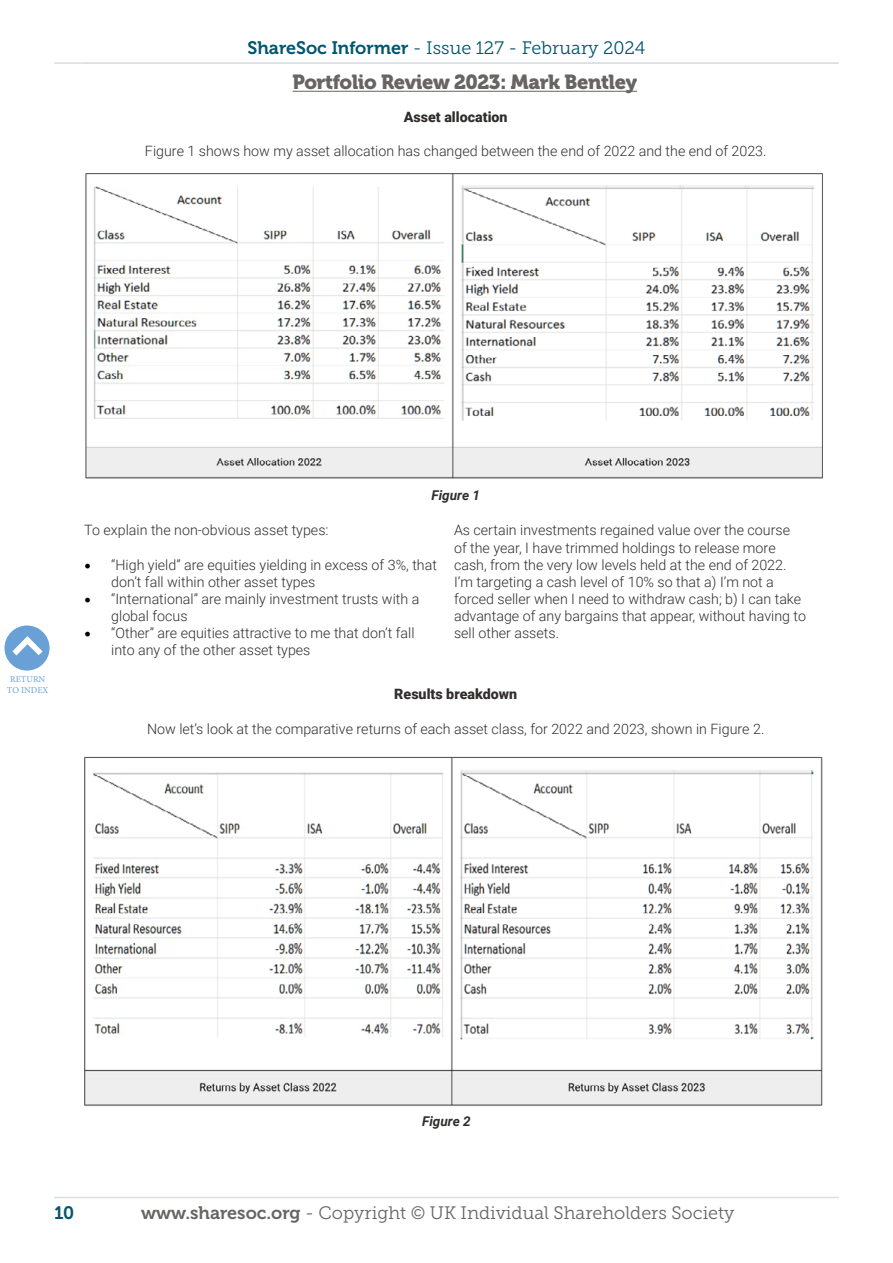
<style>
.page{position:relative;width:893px;height:1263px;background:#fff}
.page>*{position:absolute;margin:0;border:0;box-sizing:border-box;transform-origin:0 0}
.t1{font:20.25px "Museo 900";letter-spacing:-.02em;color:#686464}
.t2{font:18px "Museo Slab 300";color:#686464}
.t3{font:18px "Museo Slab 300";color:#00566e}
.t4{font:18px "Museo 700";color:#00566e}
.t5{font:300 14.25px/17.1px "Roboto";color:#312d2d}
.t6{font:900 14.25px "Roboto";color:#312d2d}
.t7{font:italic 700 13.5px "Roboto";color:#312d2d}
.t8{font:9px/11.2px "Minion Pro";color:#69a1d6;text-align:center}
.s1{font-family:"Museo 700"}
.s2{font-family:"Minion Pro";font-weight:400;font-size:18px;color:#000}
</style>
<div class="page">
<hr style="left:54px;top:62px;width:785px;height:2px;background:#dbe0e3">
<hr style="left:54px;top:1197px;width:785px;height:1px;background:#dbe0e3">
<div style="left:4px;top:625px;width:46px;height:45px;background:#69a1d6;border-radius:50%"></div>
<svg style="left:12px;top:636px;width:31px;height:19px"></svg>
<hr style="left:293px;top:91px;width:344px;height:1px;background:#686464">
<img style="left:85px;top:173px;width:738px;height:306px">
<img style="left:84px;top:756px;width:739px;height:350px">
<p class="t3" style="left:248px;top:38px;width:399px"><span class="s1">ShareSoc Informer</span> - Issue 127 - February 2024</p>
<h1 class="t1" style="left:293px;top:71px;width:346px">Portfolio Review 2023: Mark Bentley</h1>
<p class="t6" style="left:404px;top:107px;width:105px">Asset allocation</p>
<p class="t5" style="left:145px;top:142px;width:623px">Figure 1 shows how my asset allocation has changed between the end of 2022 and the end of 2023.</p>
<p class="t7" style="left:431px;top:486px;width:50px">Figure 1</p>
<p class="t8" style="left:7px;top:673px;width:43px">RETURN<br>TO INDEX</p>
<p class="t5" style="left:84px;top:521px;width:246px">To explain the non-obvious asset types:</p>
<p class="t5" style="left:111px;top:555px;width:327px;text-indent:-27px"><span class="s2">•</span> “High yield” are equities yielding in excess of 3%, that don’t fall within other asset types</p>
<p class="t5" style="left:111px;top:590px;width:310px;text-indent:-27px"><span class="s2">•</span> “International” are mainly investment trusts with a global focus</p>
<p class="t5" style="left:111px;top:624px;width:305px;text-indent:-27px"><span class="s2">•</span> “Other” are equities attractive to me that don’t fall into any of the other asset types</p>
<p class="t5" style="left:454px;top:521px;width:353px">As certain investments regained value over the course of the year, I have trimmed holdings to release more cash, from the very low levels held at the end of 2022.<br>I’m targeting a cash level of 10% so that a) I’m not a forced seller when I need to withdraw cash; b) I can take advantage of any bargains that appear, without having to sell other assets.</p>
<p class="t6" style="left:394px;top:684px;width:124px">Results breakdown</p>
<p class="t5" style="left:147px;top:719px;width:619px">Now let’s look at the comparative returns of each asset class, for 2022 and 2023, shown in Figure 2.</p>
<p class="t7" style="left:422px;top:1111px;width:50px">Figure 2</p>
<p class="t4" style="left:54px;top:1203px;width:22px">10</p>
<p class="t2" style="left:141px;top:1203px;width:595px"><span class="s1">www.sharesoc.org</span> - Copyright © UK Individual Shareholders Society</p>
</div>
